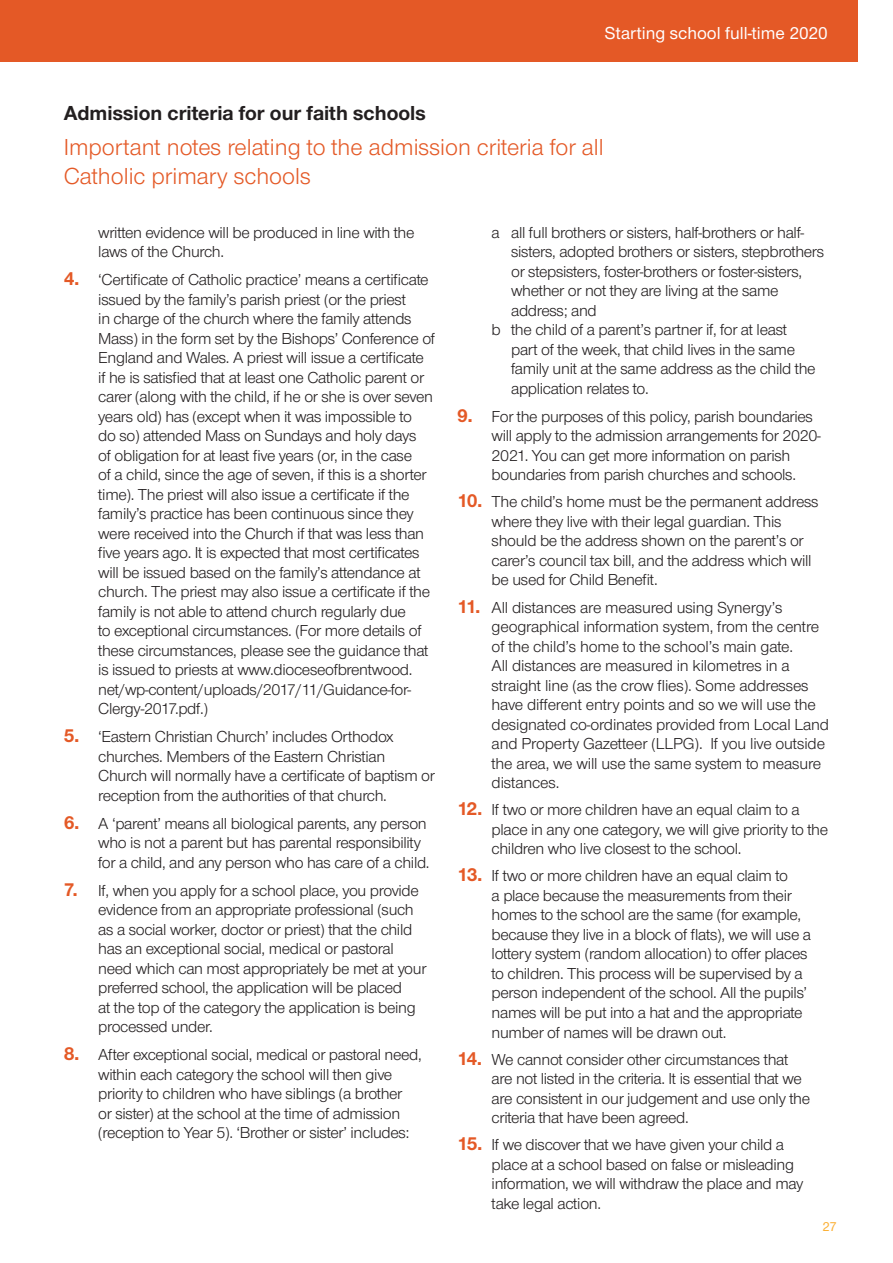
<style>
.page{position:relative;width:893px;height:1263px;background:#fff}
.page>*{position:absolute;margin:0;border:0;box-sizing:border-box;transform-origin:0 0}
.t1{font:24px/28.8px "Nimbus San Nov TOT";color:#e45926}
.t2{font:700 21px "Nimbus San Nov TOT";color:#231f20}
.t3{font:500 18px "Nimbus San Nov TOT";color:#fff}
.t4{font:16.5px/19.5px "Nimbus San Nov TOT";letter-spacing:-.02em;color:#231f20}
.t5{font:500 13.5px "Nimbus San Nov TOT";color:#fbaf34}
.s1{font-weight:700;font-size:19.5px;color:#e45926}
</style>
<div class="page">
<div style="left:0;top:0;width:858px;height:62px;background:#e45926"></div>
<p class="t2" style="left:64px;top:101px;width:364px">Admission criteria for our faith schools</p>
<p class="t3" style="left:605px;top:22px;width:224px">Starting school full-time 2020</p>
<h1 class="t1" style="left:64px;top:133px;width:541px">Important notes relating to the admission criteria for all<br>Catholic primary schools</h1>
<p class="t4" style="left:98px;top:223px;width:318px">written evidence will be produced in line with the laws of the Church.</p>
<p class="t4" style="left:98px;top:270px;width:338px;text-indent:-35px"><span class="s1">4.</span> ‘Certificate of Catholic practice’ means a certificate issued by the family’s parish priest (or the priest<br>in charge of the church where the family attends Mass) in the form set by the Bishops’ Conference of England and Wales. A priest will issue a certificate if he is satisfied that at least one Catholic parent or carer (along with the child, if he or she is over seven years old) has (except when it was impossible to<br>do so) attended Mass on Sundays and holy days<br>of obligation for at least five years (or, in the case<br>of a child, since the age of seven, if this is a shorter time). The priest will also issue a certificate if the family’s practice has been continuous since they were received into the Church if that was less than five years ago. It is expected that most certificates will be issued based on the family’s attendance at church. The priest may also issue a certificate if the family is not able to attend church regularly due<br>to exceptional circumstances. (For more details of these circumstances, please see the guidance that is issued to priests at www.dioceseofbrentwood. net/wp-content/uploads/2017/11/Guidance-for-Clergy-2017.pdf.)</p>
<p class="t4" style="left:98px;top:727px;width:338px;text-indent:-35px"><span class="s1">5.</span> ‘Eastern Christian Church’ includes Orthodox churches. Members of the Eastern Christian Church will normally have a certificate of baptism or reception from the authorities of that church.</p>
<p class="t4" style="left:98px;top:814px;width:333px;text-indent:-35px"><span class="s1">6.</span> A ‘parent’ means all biological parents, any person who is not a parent but has parental responsibility for a child, and any person who has care of a child.</p>
<p class="t4" style="left:98px;top:881px;width:330px;text-indent:-34px"><span class="s1">7.</span> If, when you apply for a school place, you provide evidence from an appropriate professional (such as a social worker, doctor or priest) that the child has an exceptional social, medical or pastoral need which can most appropriately be met at your preferred school, the application will be placed<br>at the top of the category the application is being processed under.</p>
<p class="t4" style="left:98px;top:1045px;width:325px;text-indent:-35px"><span class="s1">8.</span> After exceptional social, medical or pastoral need, within each category the school will then give priority to children who have siblings (a brother<br>or sister) at the school at the time of admission (reception to Year 5). ‘Brother or sister’ includes:</p>
<p class="t4" style="left:492px;top:223px;width:314px">a all full brothers or sisters, half-brothers or half-</p>
<p class="t4" style="left:511px;top:242px;width:315px">sisters, adopted brothers or sisters, stepbrothers</p>
<p class="t4" style="left:511px;top:262px;width:293px">or stepsisters, foster-brothers or foster-sisters,</p>
<p class="t4" style="left:511px;top:281px;width:269px">whether or not they are living at the same</p>
<p class="t4" style="left:511px;top:301px;width:87px">address; and</p>
<p class="t4" style="left:492px;top:320px;width:297px">b the child of a parent’s partner if, for at least</p>
<p class="t4" style="left:511px;top:340px;width:285px">part of the week, that child lives in the same</p>
<p class="t4" style="left:511px;top:359px;width:306px">family unit at the same address as the child the</p>
<p class="t4" style="left:511px;top:379px;width:139px">application relates to.</p>
<p class="t4" style="left:492px;top:407px;width:331px;text-indent:-35px"><span class="s1">9.</span> For the purposes of this policy, parish boundaries will apply to the admission arrangements for 2020- 2021. You can get more information on parish boundaries from parish churches and schools.</p>
<p class="t4" style="left:492px;top:492px;width:328px;text-indent:-34px"><span class="s1">10.</span> The child’s home must be the permanent address where they live with their legal guardian. This should be the address shown on the parent’s or carer’s council tax bill, and the address which will be used for Child Benefit.</p>
<p class="t4" style="left:492px;top:597px;width:339px;text-indent:-34px"><span class="s1">11.</span> All distances are measured using Synergy’s geographical information system, from the centre of the child’s home to the school’s main gate.<br>All distances are measured in kilometres in a straight line (as the crow flies). Some addresses have different entry points and so we will use the designated co-ordinates provided from Local Land and Property Gazetteer (LLPG). If you live outside the area, we will use the same system to measure distances.</p>
<p class="t4" style="left:492px;top:800px;width:338px;text-indent:-34px"><span class="s1">12.</span> If two or more children have an equal claim to a place in any one category, we will give priority to the children who live closest to the school.</p>
<p class="t4" style="left:492px;top:866px;width:321px;text-indent:-35px"><span class="s1">13.</span> If two or more children have an equal claim to<br>a place because the measurements from their homes to the school are the same (for example, because they live in a block of flats), we will use a lottery system (random allocation) to offer places to children. This process will be supervised by a person independent of the school. All the pupils’ names will be put into a hat and the appropriate number of names will be drawn out.</p>
<p class="t4" style="left:492px;top:1049px;width:320px;text-indent:-35px"><span class="s1">14.</span> We cannot consider other circumstances that are not listed in the criteria. It is essential that we are consistent in our judgement and use only the criteria that have been agreed.</p>
<p class="t4" style="left:492px;top:1135px;width:313px;text-indent:-35px"><span class="s1">15.</span> If we discover that we have given your child a place at a school based on false or misleading information, we will withdraw the place and may take legal action.</p>
<p class="t5" style="left:822px;top:1218px;width:16px">27</p>
</div>
